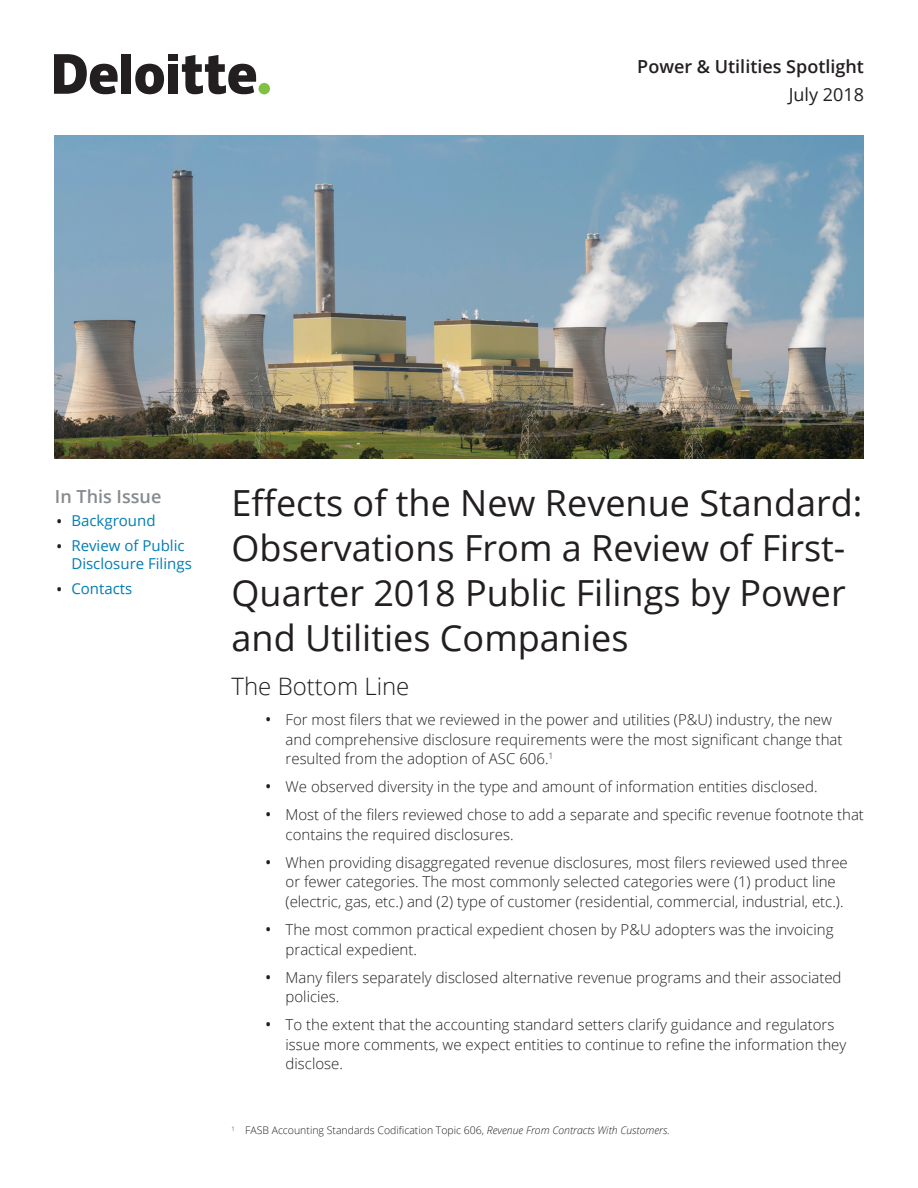
<style>
.page{position:relative;width:918px;height:1188px;background:#fff}
.page>*{position:absolute;margin:0;border:0;box-sizing:border-box;transform-origin:0 0}
.t1{font:36px/45px "Open Sans";color:#231f20}
.t2{font:300 24px "Open Sans";color:#231f20}
.t3{font:600 18px "Open Sans";color:#231f20}
.t4{font:600 18px "Open Sans";color:#868a8e}
.t5{font:18px "Open Sans";color:#231f20}
.t6{font:300 15px/19.5px "Open Sans";color:#231f20}
.t7{font:15px/18px "Open Sans";color:#007db5}
.t8{font:300 10.5px "Open Sans";color:#231f20}
.s1{font-weight:300;font-size:24px;color:#231f20}
.s2{font-size:24px}
.s3{font-style:italic}
</style>
<div class="page">
<img style="left:54px;top:135px;width:810px;height:324px">
<div style="left:259px;top:83px;width:11px;height:11px;background:#7fc241;border-radius:50%"></div>
<div style="left:121px;top:54px;width:10px;height:40px;background:#231f20"></div>
<svg style="left:135px;top:64px;width:29px;height:30px"></svg>
<div style="left:168px;top:64px;width:10px;height:30px;background:#231f20"></div>
<div style="left:168px;top:54px;width:10px;height:7px;background:#231f20"></div>
<svg style="left:182px;top:55px;width:74px;height:39px"></svg>
<svg style="left:54px;top:54px;width:64px;height:40px"></svg>
<p class="t3" style="left:637px;top:54px;width:228px">Power &amp; Utilities Spotlight</p>
<p class="t5" style="left:789px;top:82px;width:77px">July 2018</p>
<p class="t4" style="left:55px;top:484px;width:108px">In This Issue</p>
<p class="t7" style="left:55px;top:512px;width:102px"><span class="s1">•</span> Background</p>
<p class="t7" style="left:71px;top:536px;width:122px;text-indent:-16px"><span class="s1">•</span> Review of Public<br>Disclosure Filings</p>
<p class="t7" style="left:55px;top:579px;width:79px"><span class="s1">•</span> Contacts</p>
<h1 class="t1" style="left:232px;top:480px;width:632px">Effects of the New Revenue Standard:<br>Observations From a Review of First-Quarter 2018 Public Filings by Power and Utilities Companies</h1>
<h2 class="t2" style="left:232px;top:670px;width:179px">The Bottom Line</h2>
<p class="t6" style="left:286px;top:709px;width:558px;text-indent:-22px"><span class="s2">•</span> For most filers that we reviewed in the power and utilities (P&amp;U) industry, the new and comprehensive disclosure requirements were the most significant change that resulted from the adoption of ASC 606.<sup>1</sup></p>
<p class="t6" style="left:264px;top:777px;width:555px"><span class="s2">•</span> We observed diversity in the type and amount of information entities disclosed.</p>
<p class="t6" style="left:286px;top:805px;width:580px;text-indent:-22px"><span class="s2">•</span> Most of the filers reviewed chose to add a separate and specific revenue footnote that contains the required disclosures.</p>
<p class="t6" style="left:286px;top:852px;width:564px;text-indent:-22px"><span class="s2">•</span> When providing disaggregated revenue disclosures, most filers reviewed used three or fewer categories. The most commonly selected categories were (1) product line (electric, gas, etc.) and (2) type of customer (residential, commercial, industrial, etc.).</p>
<p class="t6" style="left:286px;top:920px;width:549px;text-indent:-22px"><span class="s2">•</span> The most common practical expedient chosen by P&amp;U adopters was the invoicing practical expedient.</p>
<p class="t6" style="left:286px;top:967px;width:557px;text-indent:-22px"><span class="s2">•</span> Many filers separately disclosed alternative revenue programs and their associated policies.</p>
<p class="t6" style="left:286px;top:1015px;width:562px;text-indent:-22px"><span class="s2">•</span> To the extent that the accounting standard setters clarify guidance and regulators issue more comments, we expect entities to continue to refine the information they disclose.</p>
<p class="t8" style="left:232px;top:1123px;width:440px"><sup>1</sup> FASB Accounting Standards Codification Topic 606, <span class="s3">Revenue From Contracts With Customers</span>.</p>
</div>
